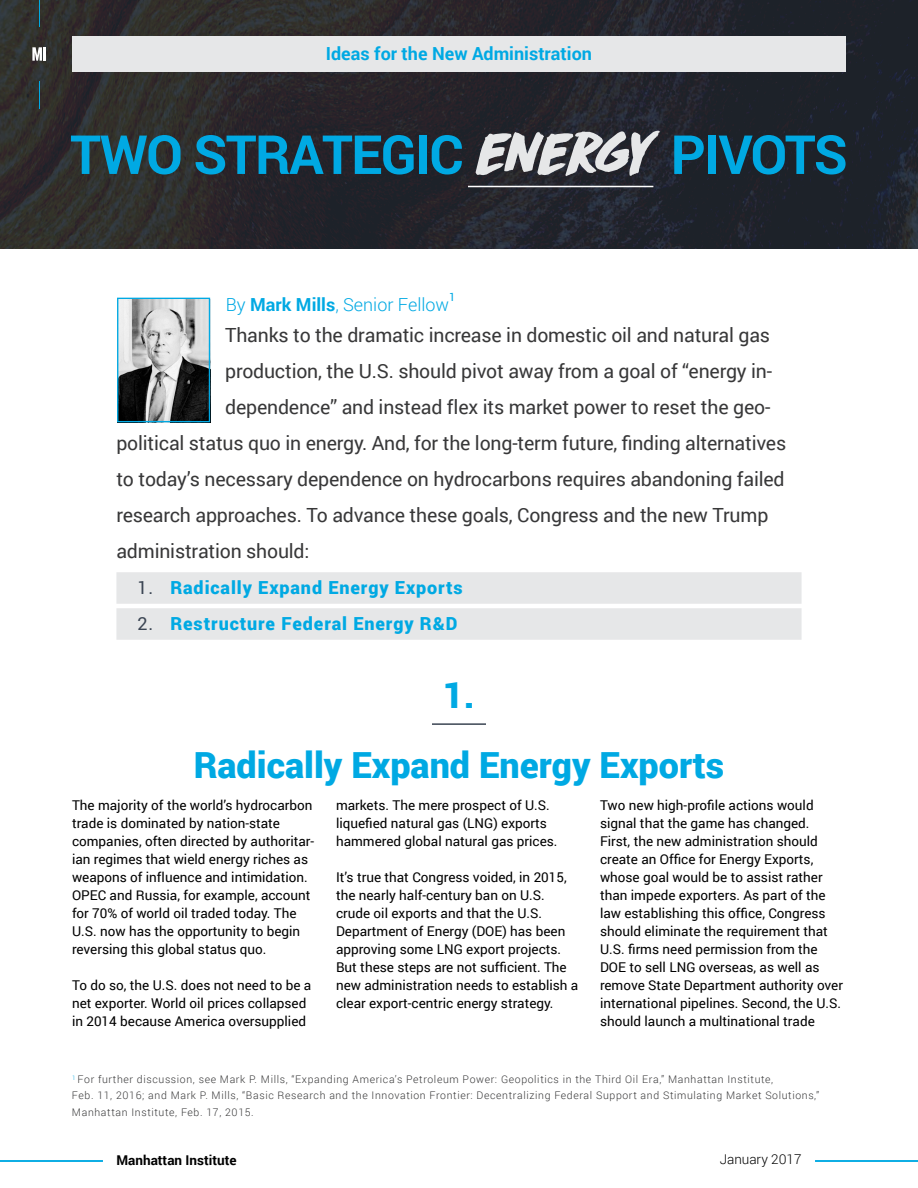
<style>
.page{position:relative;width:918px;height:1188px;background:#fff}
.page>*{position:absolute;margin:0;border:0;box-sizing:border-box;transform-origin:0 0}
.t1{font:700 54px "Roboto";letter-spacing:-.03em;color:#00a9e3}
.t2{font:900 36px "Roboto";color:#00a9e3}
.t3{font:19.5px "Roboto";letter-spacing:-.01em;color:#383839}
.t4{font:900 18px "Roboto";letter-spacing:.05em;color:#00a9e3}
.t5{font:700 18px "Roboto";color:#00a9e3}
.t6{font:300 18px "Roboto";color:#00a9e3}
.t7{font:13.5px/18px "Roboto";color:#000}
.t8{font:700 13.5px "Roboto";color:#000}
.t9{font:300 13.5px "Roboto";color:#000}
.t10{font:11.4px "Roboto";color:#00a9e3}
.t11{font:300 10.5px/16.5px "Roboto";letter-spacing:.06em;color:#383839}
.s1{font-family:"DK Drop Dead Gorgeous";font-weight:400;color:#e6e7e8}
.s2{font-weight:700}
.s3{font-weight:400;color:#3b4553}
</style>
<div class="page">
<img style="left:0;top:0;width:918px;height:248px">
<div style="left:116px;top:572px;width:686px;height:32px;background:#e6e7e8"></div>
<div style="left:116px;top:608px;width:686px;height:32px;background:#e6e7e8"></div>
<hr style="left:0;top:1160px;width:103px;height:2px;background:#00a9e3">
<hr style="left:815px;top:1160px;width:103px;height:2px;background:#00a9e3">
<hr style="left:432px;top:723px;width:54px;height:2px;background:#3b4553">
<hr style="left:468px;top:186px;width:185px;height:1px;background:#fff">
<svg style="left:39px;top:0;width:1px;height:27px"></svg>
<svg style="left:39px;top:81px;width:1px;height:28px"></svg>
<svg style="left:32px;top:47px;width:14px;height:14px"></svg>
<div style="left:72px;top:36px;width:774px;height:36px;background:#e6e7e8"></div>
<img style="left:119px;top:300px;width:89px;height:120px">
<div style="left:117px;top:298px;width:93px;height:124px;border:1px solid #00a9e3"></div>
<h3 class="t5" style="left:249px;top:41px;width:268px">Ideas for th New Administration</h3>
<h3 class="t5" style="left:326px;top:41px;width:268px">Ideas for the New Administration</h3>
<h1 class="t1" style="left:70px;top:117px;width:779px">TWO STRATEGIC <span class="s1">ENERGY</span> PIVOTS</h1>
<h3 class="t6" style="left:226px;top:292px;width:225px">By <span class="s2">Mark Mills</span>, Senior Fellow</h3>
<p class="t10" style="left:449px;top:289px;width:8px">1</p>
<h3 class="t3" style="left:225px;top:321px;width:546px">Thanks to the dramatic increase in domestic oil and natural gas</h3>
<h3 class="t3" style="left:225px;top:357px;width:548px">production, the U.S. should pivot away from a goal of “energy in-</h3>
<h3 class="t3" style="left:225px;top:393px;width:547px">dependence” and instead flex its market power to reset the geo-</h3>
<h3 class="t3" style="left:116px;top:429px;width:671px">political status quo in energy. And, for the long-term future, finding alternatives</h3>
<h3 class="t3" style="left:116px;top:465px;width:670px">to today’s necessary dependence on hydrocarbons requires abandoning failed</h3>
<h3 class="t3" style="left:116px;top:501px;width:653px">research approaches. To advance these goals, Congress and the new Trump</h3>
<h3 class="t3" style="left:116px;top:537px;width:195px">administration should:</h3>
<h3 class="t4" style="left:137px;top:575px;width:327px"><span class="s3">1.</span> Radically Expand Energy Exports</h3>
<h3 class="t4" style="left:137px;top:611px;width:322px"><span class="s3">2.</span> Restructure Federal Energy R&amp;D</h3>
<h2 class="t2" style="left:443px;top:670px;width:33px">1.</h2>
<h2 class="t2" style="left:194px;top:739px;width:532px">Radically Expand Energy Exports</h2>
<p class="t7" style="left:72px;top:796px;width:244px">The majority of the world’s hydrocarbon trade is dominated by nation-state companies, often directed by authoritar&shy;ian regimes that wield energy riches as weapons of influence and intimidation.<br>OPEC and Russia, for example, account for 70% of world oil traded today. The U.S. now has the opportunity to begin reversing this global status quo.</p>
<p class="t7" style="left:72px;top:976px;width:241px">To do so, the U.S. does not need to be a net exporter. World oil prices collapsed in 2014 because America oversupplied</p>
<p class="t7" style="left:600px;top:796px;width:245px">Two new high-profile actions would signal that the game has changed.<br>First, the new administration should create an Office for Energy Exports, whose goal would be to assist rather than impede exporters. As part of the law establishing this office, Congress should eliminate the requirement that U.S. firms need permission from the DOE to sell LNG overseas, as well as remove State Department authority over international pipelines. Second, the U.S. should launch a multinational trade</p>
<p class="t7" style="left:336px;top:796px;width:223px">markets. The mere prospect of U.S. liquefied natural gas (LNG) exports hammered global natural gas prices.</p>
<p class="t7" style="left:336px;top:868px;width:244px">It’s true that Congress voided, in 2015, the nearly half-century ban on U.S. crude oil exports and that the U.S.<br>Department of Energy (DOE) has been approving some LNG export projects.<br>But these steps are not sufficient. The new administration needs to establish a clear export-centric energy strategy.</p>
<p class="t11" style="left:72px;top:1071px;width:749px"><sup>1</sup> For further discussion, see Mark P. Mills, “Expanding America’s Petroleum Power: Geopolitics in the Third Oil Era,” Manhattan Institute,<br>Feb. 11, 2016; and Mark P. Mills, “Basic Research and the Innovation Frontier: Decentralizing Federal Support and Stimulating Market Solutions,”<br>Manhattan Institute, Feb. 17, 2015.</p>
<p class="t8" style="left:116px;top:1151px;width:122px">Manhattan Institute</p>
<p class="t9" style="left:720px;top:1150px;width:83px">January 2017</p>
</div>
